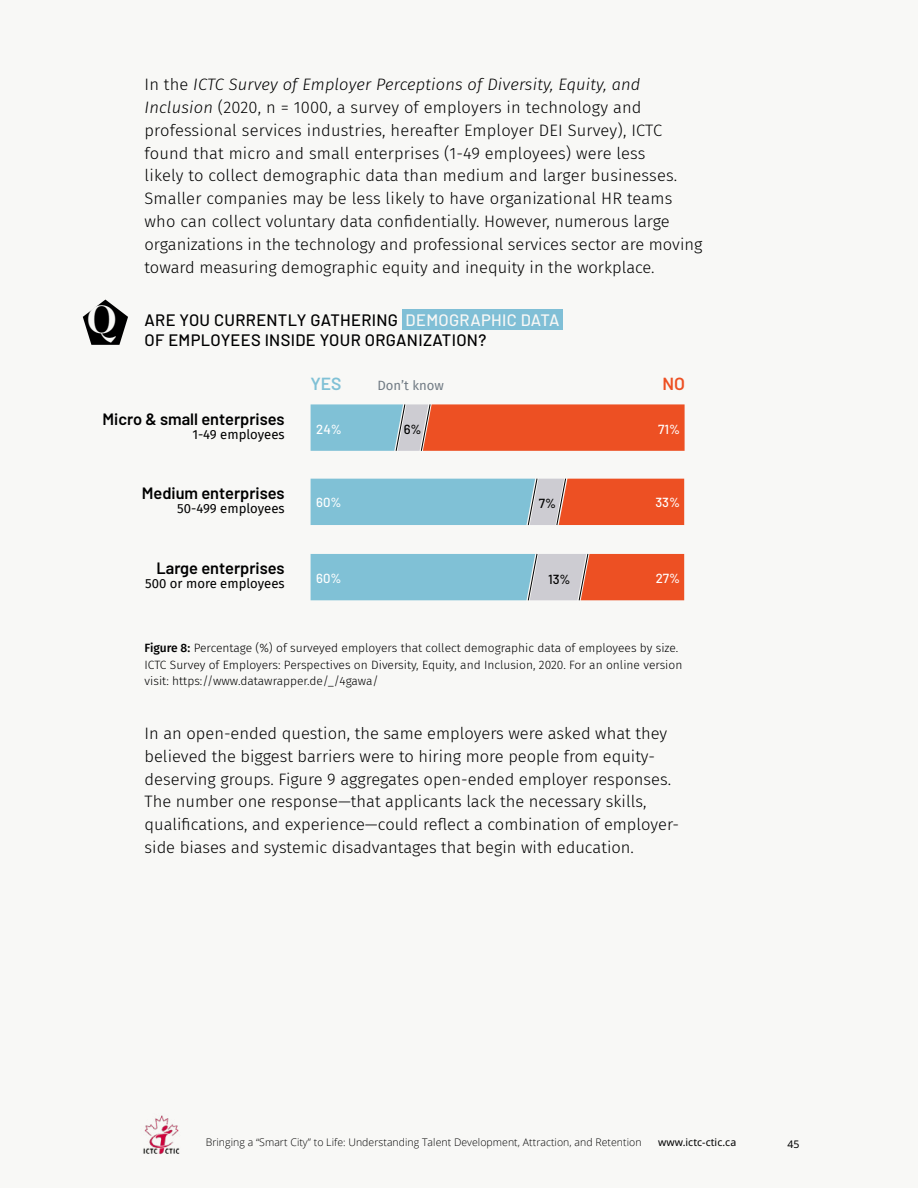
<style>
.page{position:relative;width:918px;height:1188px;background:#f8f8f6}
.page>*{position:absolute;margin:0;border:0;box-sizing:border-box;transform-origin:0 0}
.t1{font:700 39px "Span";color:#f8f8f6}
.t2{font:600 17.55px "Barlow";color:#80c1d6}
.t3{font:600 17.55px "Barlow";color:#ed5023}
.t4{font:300 16.5px/22.8px "Fira Sans";color:#000}
.t5{font:500 16.5px/19.5px "Barlow";letter-spacing:.02em;color:#000}
.t6{font:600 16.35px "Barlow";color:#000}
.t7{font:13.05px "Fira Sans";color:#000}
.t8{font:500 13.05px "Barlow";color:#fff}
.t9{font:13.05px "Fira Sans";color:#717b84}
.t10{font:500 13.05px "Barlow";color:#000}
.t11{font:300 12px/16.2px "Fira Sans";color:#000}
.t12{font:300 10.5px "Open Sans";letter-spacing:.005em;color:#000}
.t13{font:10.5px "Noto Sans";letter-spacing:.005em;color:#000}
.s1{font-style:italic}
.s2{color:#f8f8f6}
.s3{font-weight:500}
</style>
<div class="page">
<img style="left:143px;top:1115px;width:37px;height:40px">
<div style="left:403px;top:310px;width:160px;height:20px;background:#80bfd6"></div>
<svg style="left:311px;top:404px;width:374px;height:47px;background:#d0755b"></svg>
<svg style="left:311px;top:478px;width:373px;height:47px;background:#aa9d9c"></svg>
<svg style="left:311px;top:553px;width:373px;height:48px;background:#aaa6a7"></svg>
<svg style="left:83px;top:300px;width:45px;height:45px"></svg>
<h1 class="t1" style="left:87px;top:297px;width:32px">Q</h1>
<p class="t4" style="left:145px;top:73px;width:559px">In the <span class="s1">ICTC Survey of Employer Perceptions of Diversity, Equity, and Inclusion</span> (2020, n = 1000, a survey of employers in technology and professional services industries, hereafter Employer DEI Survey), ICTC found that micro and small enterprises (1-49 employees) were less<br>likely to collect demographic data than medium and larger businesses.<br>Smaller companies may be less likely to have organizational HR teams who can collect voluntary data confidentially. However, numerous large organizations in the technology and professional services sector are moving toward measuring demographic equity and inequity in the workplace.</p>
<p class="t5" style="left:145px;top:309px;width:417px">ARE YOU CURRENTLY GATHERING <span class="s2">DEMOGRAPHIC DATA<br></span>OF EMPLOYEES INSIDE YOUR ORGANIZATION?</p>
<p class="t2" style="left:310px;top:371px;width:33px">YES</p>
<p class="t3" style="left:663px;top:371px;width:24px">NO</p>
<p class="t9" style="left:377px;top:376px;width:68px">Don’t know</p>
<p class="t6" style="left:103px;top:407px;width:184px">Micro &amp; small enterprises</p>
<p class="t7" style="left:192px;top:425px;width:94px">1-49 employees</p>
<p class="t6" style="left:142px;top:481px;width:144px">Medium enterprises</p>
<p class="t7" style="left:177px;top:499px;width:109px">50-499 employees</p>
<p class="t6" style="left:157px;top:556px;width:130px">Large enterprises</p>
<p class="t7" style="left:145px;top:574px;width:141px">500 or more employees</p>
<p class="t8" style="left:316px;top:420px;width:27px">24%</p>
<p class="t10" style="left:404px;top:420px;width:19px">6%</p>
<p class="t8" style="left:316px;top:493px;width:27px">60%</p>
<p class="t8" style="left:316px;top:568px;width:27px">60%</p>
<p class="t10" style="left:539px;top:494px;width:19px">7%</p>
<p class="t10" style="left:548px;top:569px;width:24px">13%</p>
<p class="t8" style="left:658px;top:420px;width:23px">71%</p>
<p class="t8" style="left:655px;top:493px;width:26px">33%</p>
<p class="t8" style="left:656px;top:568px;width:26px">27%</p>
<p class="t11" style="left:145px;top:640px;width:539px"><span class="s3">Figure 8:</span> Percentage (%) of surveyed employers that collect demographic data of employees by size.<br>ICTC Survey of Employers: Perspectives on Diversity, Equity, and Inclusion, 2020. For an online version visit: https://www.datawrapper.de/_/4gawa/</p>
<p class="t4" style="left:145px;top:722px;width:536px">In an open-ended question, the same employers were asked what they believed the biggest barriers were to hiring more people from equity&shy;deserving groups. Figure 9 aggregates open-ended employer responses.<br>The number one response—that applicants lack the necessary skills, qualifications, and experience—could reflect a combination of employer&shy;side biases and systemic disadvantages that begin with education.</p>
<p class="t12" style="left:206px;top:1135px;width:437px">Bringing a “Smart City” to Life: Understanding Talent Development, Attraction, and Retention</p>
<p class="t13" style="left:658px;top:1135px;width:80px">www.ictc-ctic.ca</p>
<p class="t13" style="left:787px;top:1137px;width:14px">45</p>
</div>
